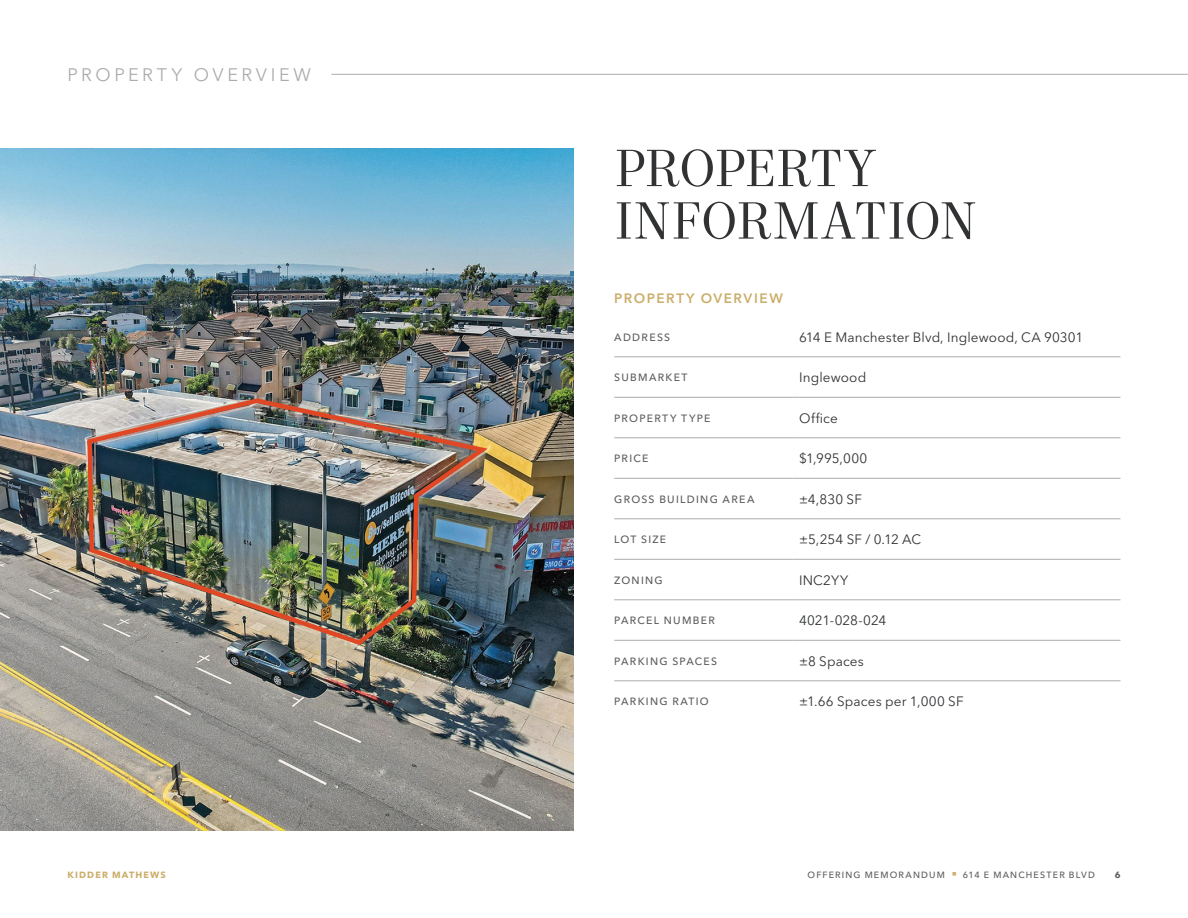
<style>
.page{position:relative;width:1188px;height:918px;background:#fff}
.page>*{position:absolute;margin:0;border:0;box-sizing:border-box;transform-origin:0 0}
.Headline_-_Level_1_-_Charcoal_2023{font:52.5px/52.5px "Mort Modern 08";letter-spacing:-.015em;color:#313234}
.Section_Identifier_-_Sterling_2023{font:18px "Avenir Next LT Pro";letter-spacing:.2em;color:#afabac}
.Table_Input_-_Charcoal_2023{font:13.5px "Avenir Next LT Pro";letter-spacing:.01em;color:#313234}
.Subhead_-_Level_1_-_Gold_2023{font:600 13.5px "Avenir Next LT Pro";letter-spacing:.115em;color:#cbae6b}
.Table_Column_1_All_Caps_-_Ash_2023{font:500 10.5px "Avenir Next LT Pro";letter-spacing:.125em;color:#5e5d5d}
.t1{font:500 9px "Avenir Next LT Pro";letter-spacing:.13em;color:#5e5d5d}
.t2{font:700 9px "Avenir Next LT Pro";letter-spacing:.13em;color:#cbae6b}
.t3{font:700 9px "Avenir Next LT Pro";color:#5e5d5d}
.s1{color:#cbae6b}
</style>
<div class="page">
<hr style="left:614px;top:357px;width:178px;height:1px;background:#afabac">
<hr style="left:792px;top:357px;width:328px;height:1px;background:#afabac">
<hr style="left:614px;top:397px;width:178px;height:1px;background:#afabac">
<hr style="left:792px;top:397px;width:328px;height:1px;background:#afabac">
<hr style="left:614px;top:438px;width:178px;height:1px;background:#afabac">
<hr style="left:792px;top:438px;width:328px;height:1px;background:#afabac">
<hr style="left:614px;top:478px;width:178px;height:1px;background:#afabac">
<hr style="left:792px;top:478px;width:328px;height:1px;background:#afabac">
<hr style="left:614px;top:519px;width:178px;height:1px;background:#afabac">
<hr style="left:792px;top:519px;width:328px;height:1px;background:#afabac">
<hr style="left:614px;top:559px;width:178px;height:1px;background:#afabac">
<hr style="left:792px;top:559px;width:328px;height:1px;background:#afabac">
<hr style="left:614px;top:600px;width:178px;height:1px;background:#afabac">
<hr style="left:792px;top:600px;width:328px;height:1px;background:#afabac">
<hr style="left:614px;top:640px;width:178px;height:1px;background:#afabac">
<hr style="left:792px;top:640px;width:328px;height:1px;background:#afabac">
<hr style="left:614px;top:681px;width:178px;height:1px;background:#afabac">
<hr style="left:792px;top:681px;width:328px;height:1px;background:#afabac">
<img style="left:0;top:149px;width:574px;height:681px">
<img style="left:84px;top:396px;width:409px;height:252px">
<hr style="left:331px;top:74px;width:857px;height:1px;background:#afabac">
<p class="Section_Identifier_-_Sterling_2023" style="left:68px;top:64px;width:245px">PROPERTY OVERVIEW</p>
<p class="Headline_-_Level_1_-_Charcoal_2023" style="left:614px;top:145px;width:364px">PROPERTY<br>INFORMATION</p>
<p class="Subhead_-_Level_1_-_Gold_2023" style="left:614px;top:290px;width:170px">PROPERTY OVERVIEW</p>
<p class="Table_Column_1_All_Caps_-_Ash_2023" style="left:614px;top:331px;width:57px">ADDRESS</p>
<p class="Table_Input_-_Charcoal_2023" style="left:799px;top:329px;width:286px">614 E Manchester Blvd, Inglewood, CA 90301</p>
<p class="Table_Column_1_All_Caps_-_Ash_2023" style="left:614px;top:371px;width:75px">SUBMARKET</p>
<p class="Table_Input_-_Charcoal_2023" style="left:799px;top:369px;width:69px">Inglewood</p>
<p class="Table_Column_1_All_Caps_-_Ash_2023" style="left:614px;top:412px;width:98px">PROPERTY TYPE</p>
<p class="Table_Input_-_Charcoal_2023" style="left:799px;top:410px;width:40px">Office</p>
<p class="Table_Column_1_All_Caps_-_Ash_2023" style="left:614px;top:452px;width:36px">PRICE</p>
<p class="Table_Input_-_Charcoal_2023" style="left:799px;top:450px;width:70px">$1,995,000</p>
<p class="Table_Column_1_All_Caps_-_Ash_2023" style="left:614px;top:493px;width:142px">GROSS BUILDING AREA</p>
<p class="Table_Input_-_Charcoal_2023" style="left:799px;top:491px;width:64px">±4,830 SF</p>
<p class="Table_Column_1_All_Caps_-_Ash_2023" style="left:614px;top:533px;width:54px">LOT SIZE</p>
<p class="Table_Input_-_Charcoal_2023" style="left:799px;top:531px;width:124px">±5,254 SF / 0.12 AC</p>
<p class="Table_Column_1_All_Caps_-_Ash_2023" style="left:614px;top:574px;width:50px">ZONING</p>
<p class="Table_Input_-_Charcoal_2023" style="left:799px;top:572px;width:51px">INC2YY</p>
<p class="Table_Column_1_All_Caps_-_Ash_2023" style="left:614px;top:614px;width:102px">PARCEL NUMBER</p>
<p class="Table_Input_-_Charcoal_2023" style="left:799px;top:612px;width:89px">4021-028-024</p>
<p class="Table_Column_1_All_Caps_-_Ash_2023" style="left:614px;top:655px;width:105px">PARKING SPACES</p>
<p class="Table_Input_-_Charcoal_2023" style="left:799px;top:653px;width:66px">±8 Spaces</p>
<p class="Table_Column_1_All_Caps_-_Ash_2023" style="left:614px;top:695px;width:96px">PARKING RATIO</p>
<p class="Table_Input_-_Charcoal_2023" style="left:799px;top:693px;width:166px">±1.66 Spaces per 1,000 SF</p>
<p class="t2" style="left:68px;top:869px;width:100px">KIDDER MATHEWS</p>
<p class="t1" style="left:808px;top:869px;width:289px">OFFERING MEMORANDUM <span class="s1">■</span> 614 E MANCHESTER BLVD</p>
<p class="t3" style="left:1115px;top:869px;width:7px">6</p>
</div>
